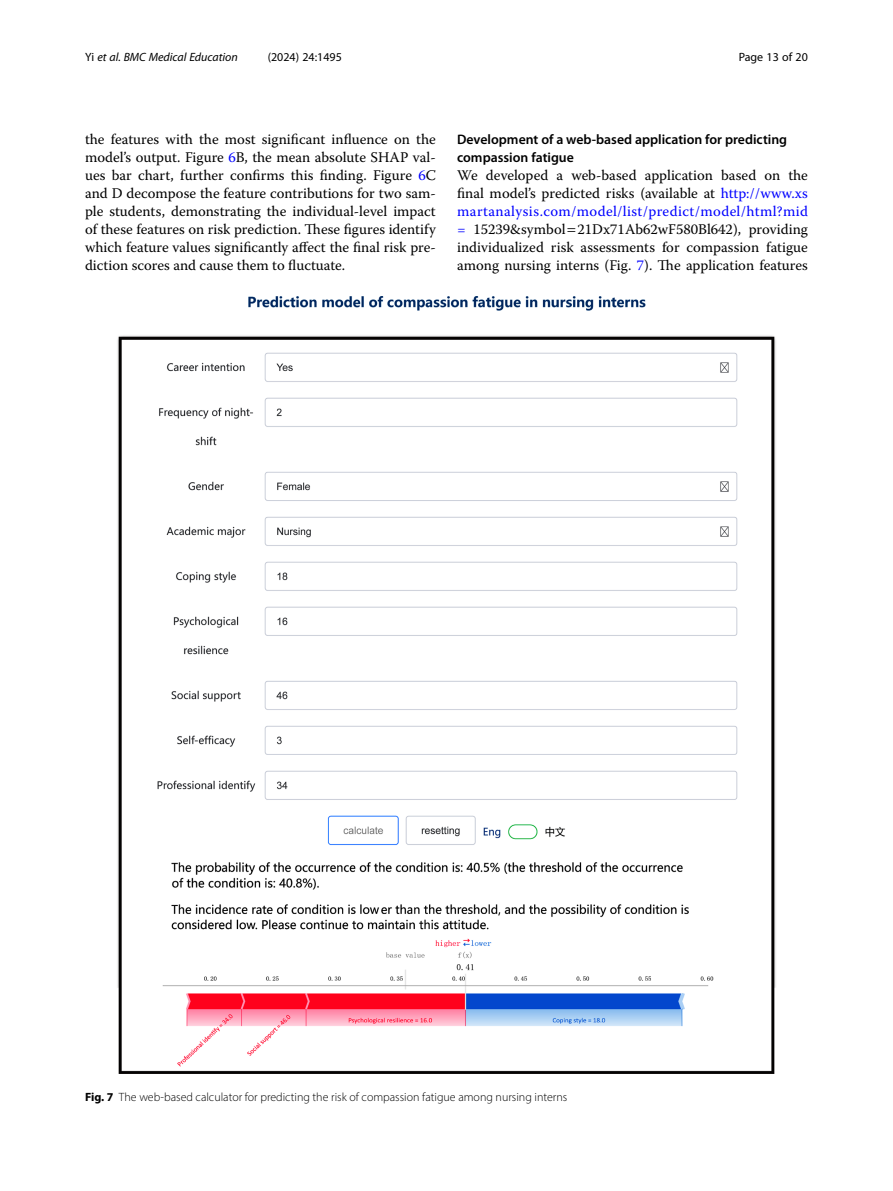
<style>
.page{position:relative;width:893px;height:1191px;background:#fff}
.page>*{position:absolute;margin:0;border:0;box-sizing:border-box;transform-origin:0 0}
.Body_Text{font:14.7px/18px "Warnock Pro";color:#000;text-align:justify}
.Head_2{font:600 13.8px/18px "Myriad Pro";color:#000}
.Figure_Caption{font:300 12px "Myriad Pro";color:#000}
.t1{font:italic 12px "Myriad Pro";color:#000}
.t2{font:12px "Myriad Pro";color:#000}
.s1{font-style:normal}
.s2{color:#00f}
.s3{font-weight:700}
</style>
<div class="page">
<img style="left:117px;top:297px;width:659px;height:777px">
<p class="t1" style="left:85px;top:50px;width:154px"><span class="s1">Yi</span> et al. BMC Medical Education</p>
<p class="t2" style="left:268px;top:50px;width:76px">(2024) 24:1495</p>
<p class="t2" style="left:739px;top:50px;width:71px">Page 13 of 20</p>
<p class="Body_Text" style="left:85px;top:130px;width:352px">the features with the most significant influence on the model’s output. Figure <span class="s2">6</span>B, the mean absolute SHAP val&shy;ues bar chart, further confirms this finding. Figure <span class="s2">6</span>C and D decompose the feature contributions for two sam&shy;ple students, demonstrating the individual-level impact of these features on risk prediction. These figures identify which feature values significantly affect the final risk pre&shy;diction scores and cause them to fluctuate.</p>
<p class="Head_2" style="left:457px;top:130px;width:332px">Development of a web-based application for predicting compassion fatigue</p>
<p class="Body_Text" style="left:457px;top:166px;width:352px">We developed a web-based application based on the final model’s predicted risks (available at <span class="s2">http://www.xs martanalysis.com/model/list/predict/model/html?mid =</span> 15239&amp;symbol 21Dx71Ab62wF580Bl642), providing individualized risk assessments for compassion fatigue among nursing interns (Fig. <span class="s2">7</span>). The application features</p>
<p class="Figure_Caption" style="left:85px;top:1089px;width:484px"><span class="s3">Fig. 7</span> The web-based calculator for predicting the risk of compassion fatigue among nursing interns</p>
</div>
